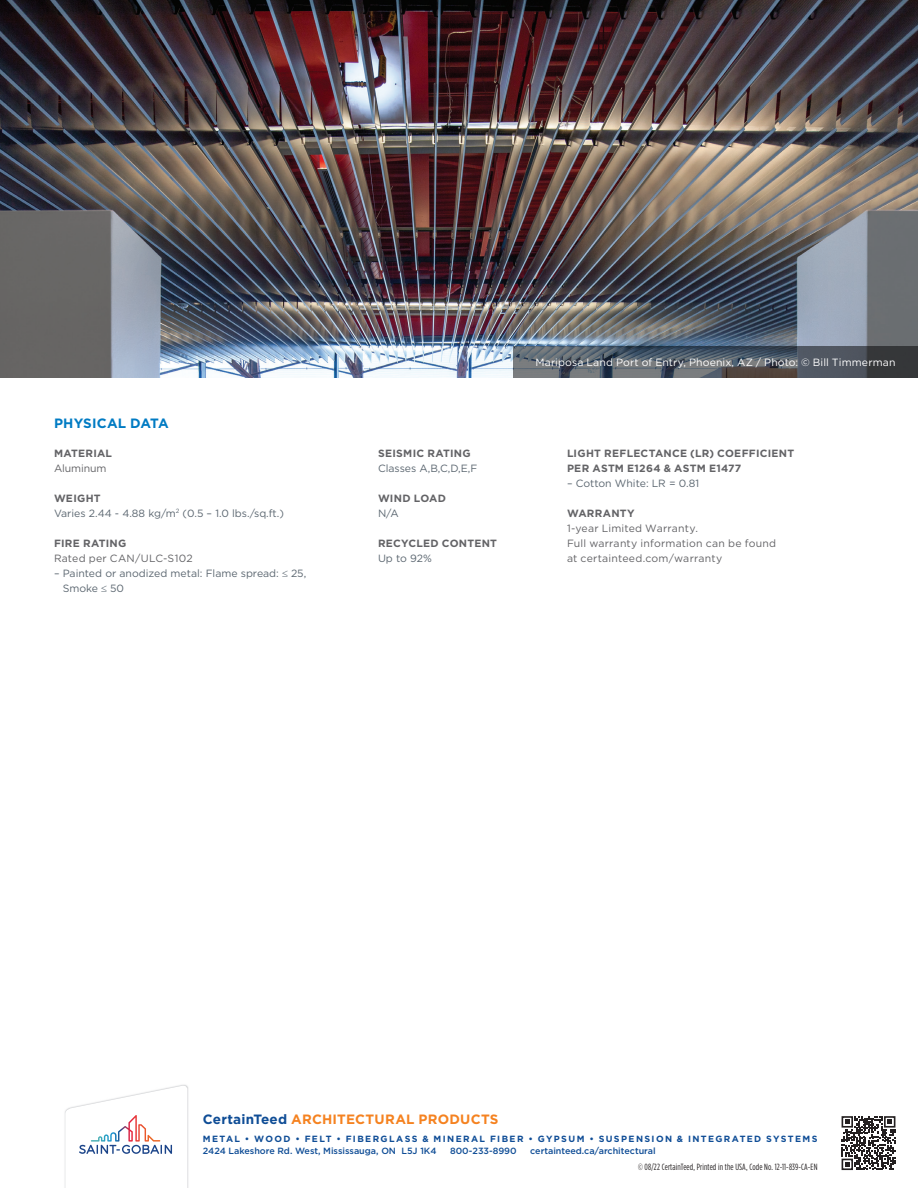
<style>
.page{position:relative;width:918px;height:1188px;background:#fff}
.page>*{position:absolute;margin:0;border:0;box-sizing:border-box;transform-origin:0 0}
.t1{font:700 13.5px "Gotham";letter-spacing:.015em;color:#f58220}
.Body_HD{font:700 13.5px "Gotham";letter-spacing:.015em;color:#007bc3}
.Body_copy{font:10.5px/15px "Gotham";color:#5b6670}
.Physical_Data_HD{font:700 10.5px/15px "Gotham";letter-spacing:.025em;color:#636366}
.Body_copy-2{font:10.5px/15px "Gotham";letter-spacing:.02em;color:#636366}
.t2{font:10.5px "Gotham";letter-spacing:.015em;color:#fff}
.Body_copy-3{font:10.5px "Gotham";letter-spacing:-.01em;color:#636366}
.t3{font:500 9px "Gotham";color:#0f4d96}
.t4{font:700 9px "Gotham";letter-spacing:.15em;color:#0f4d96}
.t5{font:9px "Gotham Condensed";letter-spacing:.015em;color:#231f20}
.s1{font-weight:700}
.s2{color:#0f4d96}
</style>
<div class="page">
<img style="left:0;top:0;width:918px;height:378px">
<img style="left:64px;top:1084px;width:125px;height:104px">
<svg style="left:65px;top:1085px;width:122px;height:103px"></svg>
<svg style="left:513px;top:346px;width:405px;height:32px"></svg>
<svg style="left:841px;top:1116px;width:55px;height:55px"></svg>
<p class="Body_HD" style="left:54px;top:416px;width:116px">PHYSICAL DATA</p>
<p class="Physical_Data_HD" style="left:54px;top:445px;width:60px">MATERIAL</p>
<p class="Body_copy-3" style="left:54px;top:462px;width:54px">Aluminum</p>
<p class="Physical_Data_HD" style="left:54px;top:490px;width:48px">WEIGHT</p>
<p class="Body_copy" style="left:54px;top:505px;width:231px">Varies 2.44 - 4.88 kg/m<sup>2</sup> (0.5 – 1.0 lbs./sq.ft.)</p>
<p class="Body_copy-2" style="left:54px;top:535px;width:140px"><span class="s1">FIRE RATING<br></span>Rated per CAN/ULC-S102</p>
<p class="Body_copy" style="left:63px;top:565px;width:245px;text-indent:-9px">– Painted or anodized metal: Flame spread: ≤ 25,<br>Smoke ≤ 50</p>
<p class="Physical_Data_HD" style="left:378px;top:445px;width:94px">SEISMIC RATING</p>
<p class="Body_copy" style="left:378px;top:461px;width:101px">Classes A,B,C,D,E,F</p>
<p class="Physical_Data_HD" style="left:378px;top:490px;width:69px">WIND LOAD</p>
<p class="Body_copy" style="left:378px;top:506px;width:22px">N/A</p>
<p class="Physical_Data_HD" style="left:378px;top:535px;width:121px">RECYCLED CONTENT</p>
<p class="Body_copy" style="left:378px;top:551px;width:55px">Up to 92%</p>
<p class="t2" style="left:535px;top:356px;width:362px">Mariposa Land Port of Entry, Phoenix, AZ / Photo: © Bill Timmerman</p>
<p class="Physical_Data_HD" style="left:567px;top:445px;width:229px">LIGHT REFLECTANCE (LR) COEFFICIENT<br>PER ASTM E1264 &amp; ASTM E1477</p>
<p class="Body_copy" style="left:567px;top:476px;width:134px">– Cotton White: LR = 0.81</p>
<p class="Physical_Data_HD" style="left:567px;top:505px;width:69px">WARRANTY</p>
<p class="Body_copy-2" style="left:567px;top:521px;width:211px">1-year Limited Warranty.<br>Full warranty information can be found at certainteed.com/warranty</p>
<p class="t1" style="left:203px;top:1112px;width:297px"><span class="s2">CertainTeed</span> ARCHITECTURAL PRODUCTS</p>
<p class="t4" style="left:203px;top:1134px;width:616px">METAL • WOOD • FELT • FIBERGLASS &amp; MINERAL FIBER • GYPSUM • SUSPENSION &amp; INTEGRATED SYSTEMS</p>
<p class="t3" style="left:203px;top:1146px;width:235px">2424 Lakeshore Rd. West, Mississauga, ON L5J 1K4</p>
<p class="t3" style="left:450px;top:1146px;width:68px">800-233-8990</p>
<p class="t3" style="left:530px;top:1146px;width:127px">certainteed.ca/architectural</p>
<p class="t5" style="left:638px;top:1161px;width:181px">© 08/22 CertainTeed, Printed in the USA, Code No. 12-11-839-CA-EN</p>
</div>
